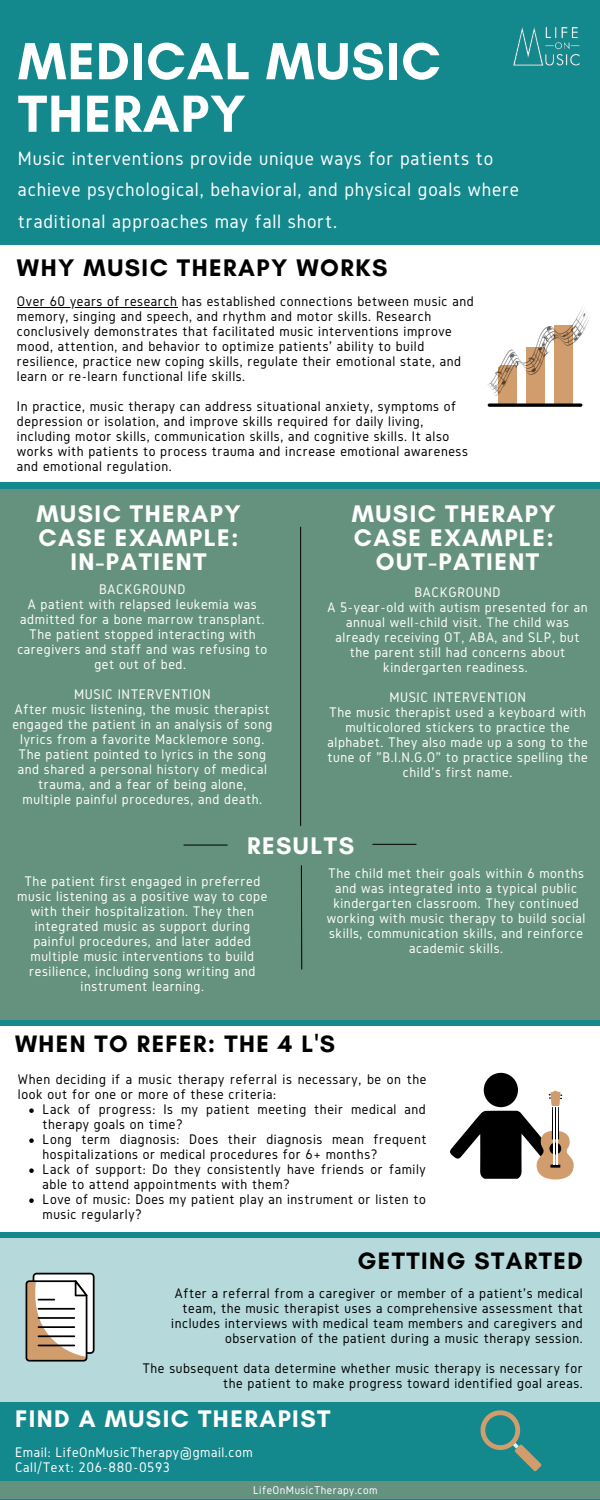
<style>
.page{position:relative;width:600px;height:1500px;background:#13888d}
.page>*{position:absolute;margin:0;border:0;box-sizing:border-box;transform-origin:0 0}
.t1{font:700 53.2px/52.5px "Glacial Indifference";letter-spacing:.02em;color:#fff}
.t2{font:700 24.5px/24px "Glacial Indifference";letter-spacing:.06em;color:#fff;text-align:center}
.t3{font:700 24.4px "Glacial Indifference";letter-spacing:.06em;color:#000}
.t4{font:700 24.4px "Glacial Indifference";letter-spacing:.06em;color:#fff}
.t5{font:700 24.2px "Glacial Indifference";letter-spacing:.06em;color:#000}
.t6{font:20.1px/31.5px "Gidole";letter-spacing:.04em;color:#fff}
.t7{font:14.5px/15px "Gidole";letter-spacing:.04em;color:#000}
.t8{font:14.5px/15px "Gidole";letter-spacing:.04em;color:#fff;text-align:center}
.t9{font:11.8px "Gidole";letter-spacing:.04em;color:#fff}
</style>
<div class="page">
<div style="left:0;top:245px;width:600px;height:237px;background:#fff"></div>
<div style="left:0;top:1481px;width:600px;height:18px;background:#65917f"></div>
<div style="left:0;top:1238px;width:600px;height:164px;background:#b6dadc"></div>
<div style="left:0;top:1026px;width:600px;height:206px;background:#fff"></div>
<svg style="left:29px;top:1108px;width:5px;height:5px"></svg>
<svg style="left:29px;top:1138px;width:5px;height:5px"></svg>
<svg style="left:29px;top:1168px;width:5px;height:5px"></svg>
<svg style="left:29px;top:1198px;width:5px;height:5px"></svg>
<div style="left:484px;top:1073px;width:34px;height:34px;background:#000;border-radius:50%"></div>
<svg style="left:450px;top:1090px;width:124px;height:89px"></svg>
<svg style="left:480px;top:1410px;width:62px;height:61px"></svg>
<svg style="left:26px;top:1273px;width:69px;height:89px;background:#cec2b7"></svg>
<hr style="left:38px;top:1308px;width:37px;height:2px;background:#000">
<hr style="left:38px;top:1317px;width:37px;height:2px;background:#000">
<hr style="left:38px;top:1326px;width:37px;height:2px;background:#000">
<hr style="left:38px;top:1335px;width:37px;height:2px;background:#000">
<hr style="left:38px;top:1345px;width:37px;height:1px;background:#000">
<div style="left:0;top:489px;width:600px;height:530px;background:#65917f"></div>
<hr style="left:300px;top:527px;width:1px;height:299px;background:#000">
<div style="left:498px;top:366px;width:19px;height:39px;background:#d19d6d"></div>
<div style="left:526px;top:348px;width:19px;height:57px;background:#d19d6d"></div>
<div style="left:554px;top:325px;width:19px;height:80px;background:#d19d6d"></div>
<svg style="left:488px;top:403px;width:94px;height:4px"></svg>
<svg style="left:487px;top:306px;width:103px;height:90px"></svg>
<svg style="left:301px;top:865px;width:2px;height:105px"></svg>
<hr style="left:373px;top:844px;width:43px;height:1px;background:#000">
<hr style="left:184px;top:845px;width:43px;height:1px;background:#000">
<img style="left:513px;top:27px;width:67px;height:39px">
<hr style="left:17px;top:307px;width:161px;height:1px;background:#000">
<h1 class="t1" style="left:18px;top:34px;width:424px">MEDICAL MUSIC<br>THERAPY</h1>
<h3 class="t6" style="left:18px;top:142px;width:503px">Music interventions provide unique ways for patients to achieve psychological, behavioral, and physical goals where traditional approaches may fall short.</h3>
<h3 class="t3" style="left:17px;top:252px;width:372px">WHY MUSIC THERAPY WORKS</h3>
<p class="t7" style="left:17px;top:293px;width:458px">Over 60 years of research has established connections between music and memory, singing and speech, and rhythm and motor skills. Research conclusively demonstrates that facilitated music interventions improve mood, attention, and behavior to optimize patients' ability to build resilience, practice new coping skills, regulate their emotional state, and learn or re-learn functional life skills.</p>
<p class="t7" style="left:17px;top:398px;width:452px">In practice, music therapy can address situational anxiety, symptoms of depression or isolation, and improve skills required for daily living, including motor skills, communication skills, and cognitive skills. It also works with patients to process trauma and increase emotional awareness and emotional regulation.</p>
<h2 class="t2" style="left:36px;top:501px;width:206px">MUSIC THERAPY<br>CASE EXAMPLE:<br>IN-PATIENT</h2>
<p class="t8" style="left:17px;top:581px;width:252px">BACKGROUND<br>A patient with relapsed leukemia was admitted for a bone marrow transplant.<br>The patient stopped interacting with caregivers and staff and was refusing to get out of bed.</p>
<p class="t8" style="left:12px;top:686px;width:262px">MUSIC INTERVENTION<br>After music listening, the music therapist engaged the patient in an analysis of song lyrics from a favorite Macklemore song.<br>The patient pointed to lyrics in the song and shared a personal history of medical trauma, and a fear of being alone, multiple painful procedures, and death.</p>
<h2 class="t2" style="left:352px;top:501px;width:206px">MUSIC THERAPY<br>CASE EXAMPLE:<br>OUT-PATIENT</h2>
<p class="t8" style="left:328px;top:585px;width:262px">BACKGROUND<br>A 5-year-old with autism presented for an annual well-child visit. The child was already receiving OT, ABA, and SLP, but the parent still had concerns about kindergarten readiness.</p>
<p class="t8" style="left:327px;top:690px;width:262px">MUSIC INTERVENTION<br>The music therapist used a keyboard with multicolored stickers to practice the alphabet. They also made up a song to the tune of "B.I.N.G.O" to practice spelling the child's first name.</p>
<h2 class="t2" style="left:247px;top:833px;width:109px">RESULTS</h2>
<p class="t8" style="left:17px;top:873px;width:252px">The patient first engaged in preferred music listening as a positive way to cope with their hospitalization. They then integrated music as support during painful procedures, and later added multiple music interventions to build resilience, including song writing and instrument learning.</p>
<p class="t8" style="left:327px;top:865px;width:260px">The child met their goals within 6 months and was integrated into a typical public kindergarten classroom. They continued working with music therapy to build social skills, communication skills, and reinforce academic skills.</p>
<h3 class="t5" style="left:15px;top:1029px;width:322px">WHEN TO REFER: THE 4 L'S</h3>
<p class="t7" style="left:18px;top:1072px;width:410px">When deciding if a music therapy referral is necessary, be on the look out for one or more of these criteria:</p>
<p class="t7" style="left:43px;top:1102px;width:385px">Lack of progress: Is my patient meeting their medical and therapy goals on time?<br>Long term diagnosis: Does their diagnosis mean frequent hospitalizations or medical procedures for 6+ months?<br>Lack of support: Do they consistently have friends or family able to attend appointments with them?<br>Love of music: Does my patient play an instrument or listen to music regularly?</p>
<h3 class="t5" style="left:357px;top:1246px;width:227px">GETTING STARTED</h3>
<p class="t7" style="left:171px;top:1285px;width:413px;text-align:right">After a referral from a caregiver or member of a patient's medical team, the music therapist uses a comprehensive assessment that includes interviews with medical team members and caregivers and observation of the patient during a music therapy session.</p>
<p class="t7" style="left:142px;top:1360px;width:442px;text-align:right">The subsequent data determine whether music therapy is necessary for the patient to make progress toward identified goal areas.</p>
<h3 class="t4" style="left:15px;top:1404px;width:317px">FIND A MUSIC THERAPIST</h3>
<p class="t8" style="left:15px;top:1445px;width:239px;text-align:left">Email: LifeOnMusicTherapy@gmail.com<br>Call/Text: 206-880-0593</p>
<p class="t9" style="left:253px;top:1483px;width:126px">LifeOnMusicTherapy.com</p>
</div>
